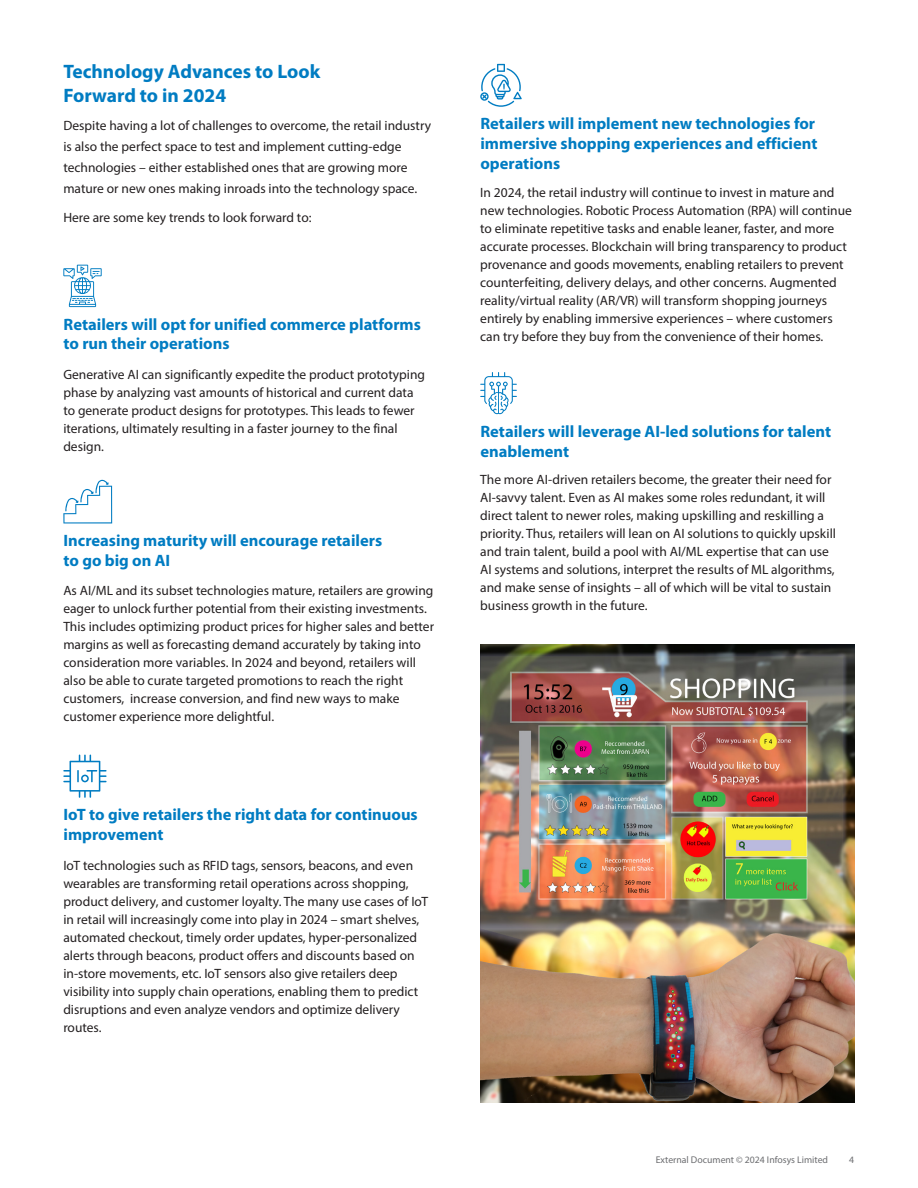
<style>
.page{position:relative;width:918px;height:1188px;background:#fff}
.page>*{position:absolute;margin:0;border:0;box-sizing:border-box;transform-origin:0 0}
.t1{font:700 19.5px/23.4px "Myriad Pro";color:#007cc2}
.t2{font:700 16.5px/19.8px "Myriad Pro";color:#007cc2}
.t3{font:13.5px/18px "Myriad Pro";color:#231f20}
.t4{font:9.75px "Myriad Pro";color:#6c6d70}
</style>
<div class="page">
<svg style="left:63px;top:265px;width:39px;height:42px"></svg>
<svg style="left:63px;top:480px;width:49px;height:43px"></svg>
<svg style="left:63px;top:755px;width:44px;height:43px"></svg>
<img style="left:480px;top:645px;width:374px;height:458px">
<svg style="left:480px;top:64px;width:42px;height:43px"></svg>
<svg style="left:480px;top:372px;width:37px;height:42px"></svg>
<h1 class="t1" style="left:63px;top:59px;width:259px">Technology Advances to Look<br>Forward to in 2024</h1>
<p class="t3" style="left:63px;top:114px;width:369px;line-height:21px">Despite having a lot of challenges to overcome, the retail industry is also the perfect space to test and implement cutting-edge technologies – either established ones that are growing more mature or new ones making inroads into the technology space.</p>
<p class="t3" style="left:63px;top:208px;width:250px">Here are some key trends to look forward to:</p>
<p class="t2" style="left:64px;top:314px;width:359px">Retailers will opt for unified commerce platforms to run their operations</p>
<p class="t3" style="left:63px;top:365px;width:363px">Generative AI can significantly expedite the product prototyping phase by analyzing vast amounts of historical and current data to generate product designs for prototypes. This leads to fewer iterations, ultimately resulting in a faster journey to the final design.</p>
<p class="t2" style="left:64px;top:530px;width:320px">Increasing maturity will encourage retailers to go big on AI</p>
<p class="t3" style="left:63px;top:582px;width:372px">As AI/ML and its subset technologies mature, retailers are growing eager to unlock further potential from their existing investments.<br>This includes optimizing product prices for higher sales and better margins as well as forecasting demand accurately by taking into consideration more variables. In 2024 and beyond, retailers will also be able to curate targeted promotions to reach the right customers, increase conversion, and find new ways to make customer experience more delightful.</p>
<p class="t2" style="left:64px;top:804px;width:356px">IoT to give retailers the right data for continuous improvement</p>
<p class="t3" style="left:63px;top:856px;width:366px">IoT technologies such as RFID tags, sensors, beacons, and even wearables are transforming retail operations across shopping, product delivery, and customer loyalty. The many use cases of IoT in retail will increasingly come into play in 2024 – smart shelves, automated checkout, timely order updates, hyper-personalized alerts through beacons, product offers and discounts based on in-store movements, etc. IoT sensors also give retailers deep visibility into supply chain operations, enabling them to predict disruptions and even analyze vendors and optimize delivery routes.</p>
<p class="t2" style="left:480px;top:113px;width:339px">Retailers will implement new technologies for immersive shopping experiences and efficient operations</p>
<p class="t3" style="left:480px;top:183px;width:373px">In 2024, the retail industry will continue to invest in mature and new technologies. Robotic Process Automation (RPA) will continue to eliminate repetitive tasks and enable leaner, faster, and more accurate processes. Blockchain will bring transparency to product provenance and goods movements, enabling retailers to prevent counterfeiting, delivery delays, and other concerns. Augmented reality/virtual reality (AR/VR) will transform shopping journeys entirely by enabling immersive experiences – where customers can try before they buy from the convenience of their homes.</p>
<p class="t2" style="left:480px;top:421px;width:352px">Retailers will leverage AI-led solutions for talent enablement</p>
<p class="t3" style="left:480px;top:470px;width:357px">The more AI-driven retailers become, the greater their need for AI-savvy talent. Even as AI makes some roles redundant, it will direct talent to newer roles, making upskilling and reskilling a priority. Thus, retailers will lean on AI solutions to quickly upskill and train talent, build a pool with AI/ML expertise that can use AI systems and solutions, interpret the results of ML algorithms, and make sense of insights – all of which will be vital to sustain business growth in the future.</p>
<p class="t4" style="left:656px;top:1154px;width:174px">External Document © 2024 Infosys Limited</p>
<p class="t4" style="left:849px;top:1154px;width:7px">4</p>
</div>
